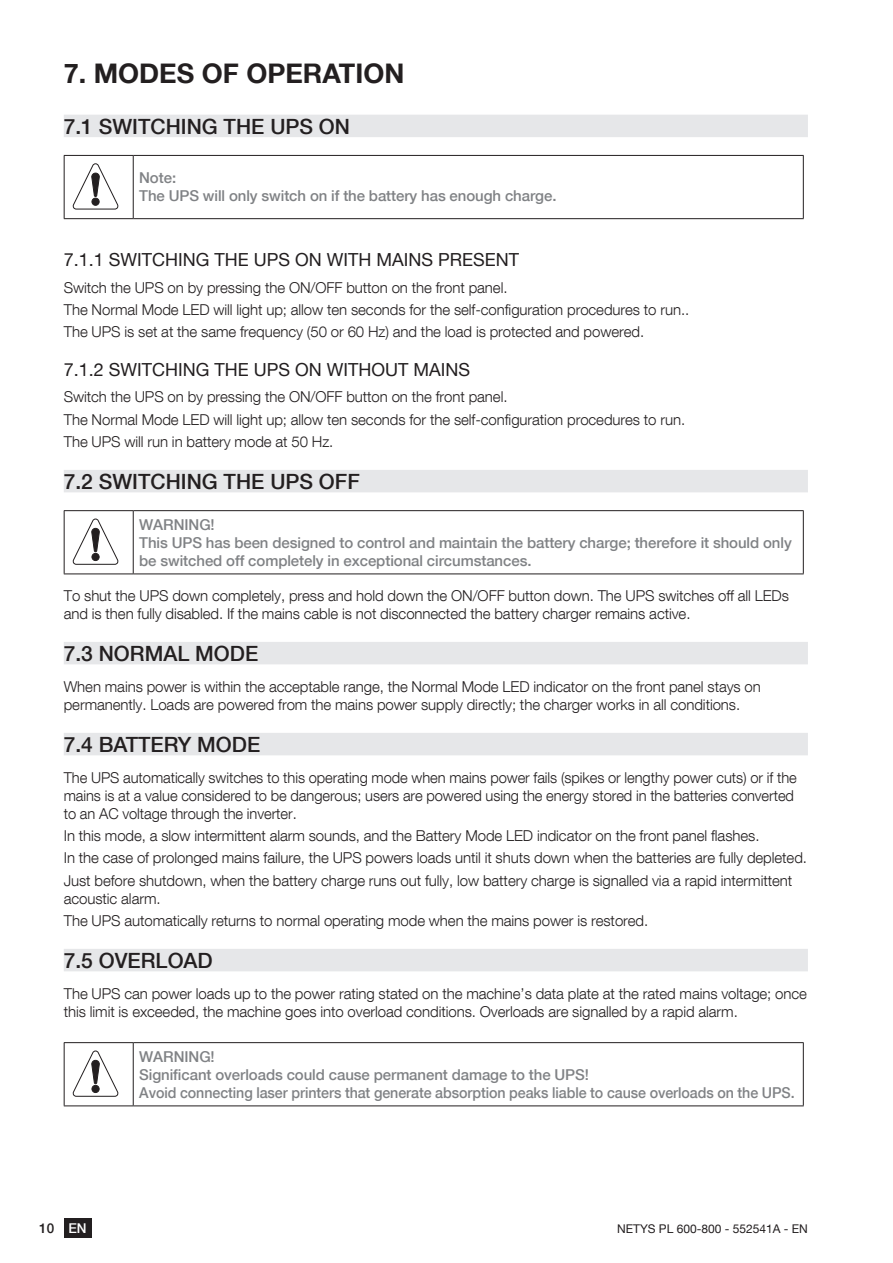
<style>
.page{position:relative;width:893px;height:1263px;background:#fff}
.page>*{position:absolute;margin:0;border:0;box-sizing:border-box;transform-origin:0 0}
.t1{font:700 27px "Helvetica Neue LT Com";color:#231f20}
.t2{font:500 21px "Helvetica Neue LT Com";color:#231f20}
.t3{font:18px "Helvetica Neue LT Com";color:#231f20}
.t4{font:300 15px/22.2px "Helvetica Neue LT Com";letter-spacing:-.005em;color:#231f20}
.t5{font:500 15px/18px "Helvetica Neue LT Com";letter-spacing:-.005em;color:#808285}
.t6{font:500 13.5px "Helvetica Neue LT Com";color:#231f20}
.t7{font:12px "Helvetica Neue LT Com";color:#231f20}
.s1{color:#fff}
</style>
<div class="page">
<div style="left:64px;top:1218px;width:27px;height:19px;background:#231f20"></div>
<div style="left:64px;top:115px;width:744px;height:22px;background:#e6e7e9"></div>
<div style="left:64px;top:470px;width:744px;height:22px;background:#e6e7e9"></div>
<div style="left:64px;top:642px;width:744px;height:22px;background:#e6e7e9"></div>
<div style="left:64px;top:733px;width:744px;height:22px;background:#e6e7e9"></div>
<div style="left:64px;top:949px;width:744px;height:22px;background:#e6e7e9"></div>
<hr style="left:133px;top:155px;width:671px;height:1px;background:#231f20">
<hr style="left:803px;top:156px;width:1px;height:62px;background:#231f20">
<hr style="left:133px;top:218px;width:671px;height:1px;background:#231f20">
<hr style="left:64px;top:155px;width:69px;height:1px;background:#231f20">
<hr style="left:64px;top:156px;width:1px;height:62px;background:#231f20">
<hr style="left:133px;top:156px;width:1px;height:62px;background:#231f20">
<hr style="left:64px;top:218px;width:69px;height:1px;background:#231f20">
<svg style="left:72px;top:163px;width:47px;height:47px"></svg>
<svg style="left:65px;top:511px;width:738px;height:62px"></svg>
<hr style="left:133px;top:510px;width:671px;height:1px;background:#231f20">
<hr style="left:803px;top:511px;width:1px;height:62px;background:#231f20">
<hr style="left:133px;top:573px;width:671px;height:1px;background:#231f20">
<hr style="left:64px;top:510px;width:69px;height:1px;background:#231f20">
<hr style="left:64px;top:511px;width:1px;height:62px;background:#231f20">
<hr style="left:133px;top:511px;width:1px;height:62px;background:#231f20">
<hr style="left:64px;top:573px;width:69px;height:1px;background:#231f20">
<svg style="left:72px;top:518px;width:47px;height:47px"></svg>
<svg style="left:65px;top:1043px;width:738px;height:62px"></svg>
<hr style="left:133px;top:1042px;width:671px;height:1px;background:#231f20">
<hr style="left:803px;top:1043px;width:1px;height:62px;background:#231f20">
<hr style="left:133px;top:1105px;width:671px;height:1px;background:#231f20">
<hr style="left:64px;top:1042px;width:69px;height:1px;background:#231f20">
<hr style="left:64px;top:1043px;width:1px;height:62px;background:#231f20">
<hr style="left:133px;top:1043px;width:1px;height:62px;background:#231f20">
<hr style="left:64px;top:1105px;width:69px;height:1px;background:#231f20">
<svg style="left:72px;top:1050px;width:47px;height:47px"></svg>
<h1 class="t1" style="left:64px;top:56px;width:342px">7. MODES OF OPERATION</h1>
<h2 class="t2" style="left:64px;top:114px;width:288px">7.1 SWITCHING THE UPS ON</h2>
<p class="t5" style="left:139px;top:169px;width:419px">Note:<br>The UPS will only switch on if the battery has enough charge.</p>
<p class="t3" style="left:64px;top:249px;width:457px">7.1.1 SWITCHING THE UPS ON WITH MAINS PRESENT</p>
<p class="t4" style="left:64px;top:276px;width:627px">Switch the UPS on by pressing the ON/OFF button on the front panel.<br>The Normal Mode LED will light up; allow ten seconds for the self-configuration procedures to run..<br>The UPS is set at the same frequency (50 or 60 Hz) and the load is protected and powered.</p>
<p class="t3" style="left:64px;top:358px;width:408px">7.1.2 SWITCHING THE UPS ON WITHOUT MAINS</p>
<p class="t4" style="left:64px;top:386px;width:623px">Switch the UPS on by pressing the ON/OFF button on the front panel.<br>The Normal Mode LED will light up; allow ten seconds for the self-configuration procedures to run.<br>The UPS will run in battery mode at 50 Hz.</p>
<h2 class="t2" style="left:64px;top:469px;width:298px">7.2 SWITCHING THE UPS OFF</h2>
<p class="t5" style="left:139px;top:515px;width:654px">WARNING!<br>This UPS has been designed to control and maintain the battery charge; therefore it should only be switched off completely in exceptional circumstances.</p>
<p class="t4" style="left:64px;top:586px;width:727px;line-height:18px">To shut the UPS down completely, press and hold down the ON/OFF button down. The UPS switches off all LEDs and is then fully disabled. If the mains cable is not disconnected the battery charger remains active.</p>
<h2 class="t2" style="left:64px;top:641px;width:196px">7.3 NORMAL MODE</h2>
<p class="t4" style="left:64px;top:677px;width:699px;line-height:18px">When mains power is within the acceptable range, the Normal Mode LED indicator on the front panel stays on permanently. Loads are powered from the mains power supply directly; the charger works in all conditions.</p>
<h2 class="t2" style="left:64px;top:732px;width:198px">7.4 BATTERY MODE</h2>
<p class="t4" style="left:64px;top:768px;width:735px;line-height:18px">The UPS automatically switches to this operating mode when mains power fails (spikes or lengthy power cuts) or if the mains is at a value considered to be dangerous; users are powered using the energy stored in the batteries converted to an AC voltage through the inverter.</p>
<p class="t4" style="left:64px;top:824px;width:745px">In this mode, a slow intermittent alarm sounds, and the Battery Mode LED indicator on the front panel flashes.<br>In the case of prolonged mains failure, the UPS powers loads until it shuts down when the batteries are fully depleted.<br>Just before shutdown, when the battery charge runs out fully, low battery charge is signalled via a rapid intermittent</p>
<p class="t4" style="left:64px;top:887px;width:586px">acoustic alarm.<br>The UPS automatically returns to normal operating mode when the mains power is restored.</p>
<h2 class="t2" style="left:64px;top:948px;width:151px">7.5 OVERLOAD</h2>
<p class="t4" style="left:64px;top:984px;width:745px;line-height:18px">The UPS can power loads up to the power rating stated on the machine’s data plate at the rated mains voltage; once this limit is exceeded, the machine goes into overload conditions. Overloads are signalled by a rapid alarm.</p>
<p class="t5" style="left:139px;top:1047px;width:657px">WARNING!<br>Significant overloads could cause permanent damage to the UPS!<br>Avoid connecting laser printers that generate absorption peaks liable to cause overloads on the UPS.</p>
<p class="t6" style="left:39px;top:1220px;width:49px">10 <span class="s1">EN</span></p>
<p class="t7" style="left:617px;top:1221px;width:192px">NETYS PL 600-800 - 552541A - EN</p>
</div>
